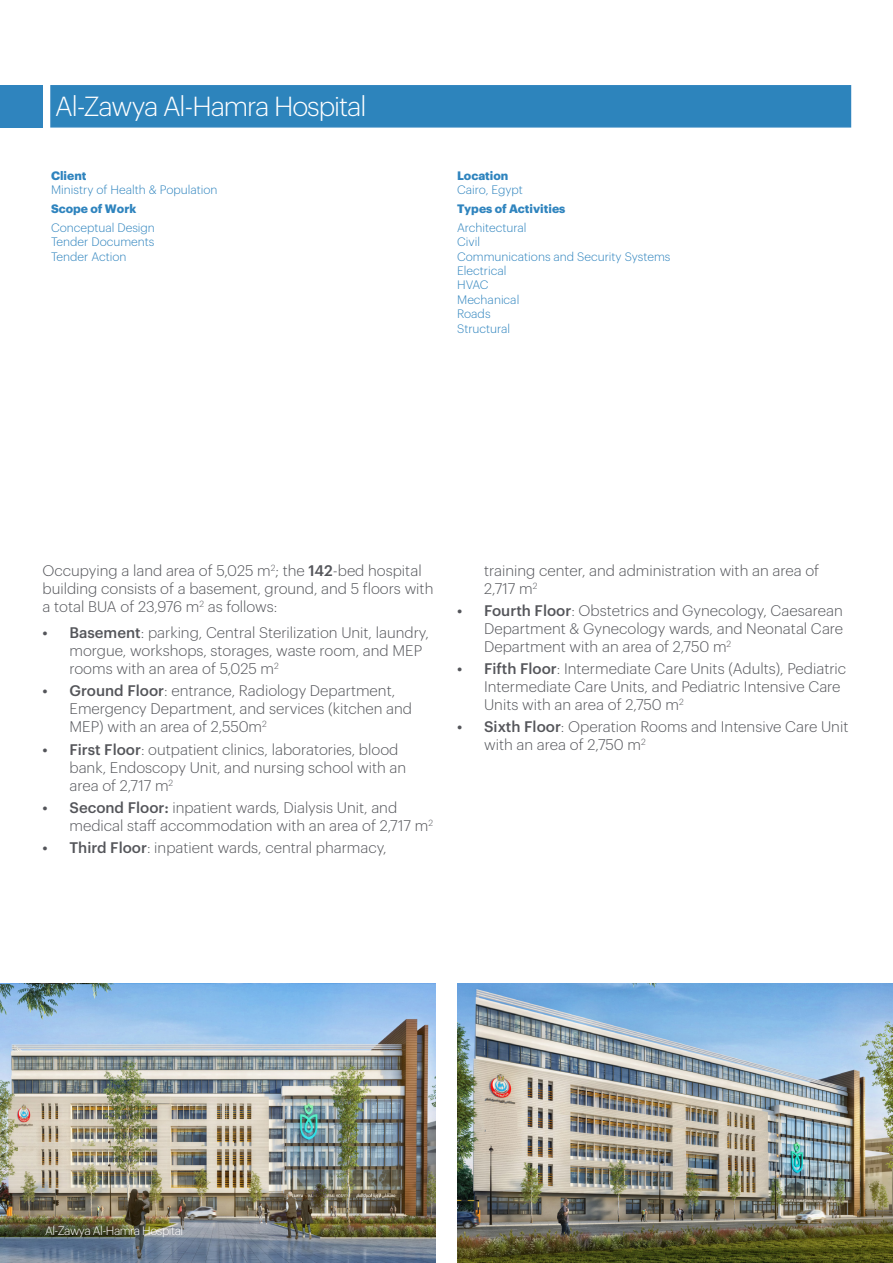
<style>
.page{position:relative;width:893px;height:1263px;background:#fff}
.page>*{position:absolute;margin:0;border:0;box-sizing:border-box;transform-origin:0 0}
.t1{font:300 27px "Graphik";letter-spacing:-.04em;color:#fff}
.t2{font:300 15px/18px "Graphik";color:#54555a}
.t3{font:300 12px "Graphik";color:#2f84be}
.t4{font:700 12px "Graphik";color:#2f84be}
.t5{font:300 12px "Graphik";letter-spacing:-.04em;color:#fff}
.s1{font-weight:500}
</style>
<div class="page">
<div style="left:0;top:85px;width:43px;height:43px;background:#2f84be"></div>
<div style="left:50px;top:85px;width:801px;height:43px;background:#2d84bc;border:2px solid #2f84be"></div>
<img style="left:0;top:983px;width:436px;height:280px">
<img style="left:457px;top:983px;width:436px;height:280px">
<p class="t1" style="left:55px;top:86px;width:313px">Al-Zawya Al-Hamra Hospital</p>
<p class="t4" style="left:51px;top:166px;width:37px">Client</p>
<p class="t3" style="left:51px;top:181px;width:168px">Ministry of Health &amp; Population</p>
<p class="t4" style="left:51px;top:199px;width:87px">Scope of Work</p>
<p class="t3" style="left:51px;top:219px;width:105px">Conceptual Design</p>
<p class="t3" style="left:51px;top:233px;width:105px">Tender Documents</p>
<p class="t3" style="left:51px;top:247px;width:77px">Tender Action</p>
<p class="t4" style="left:457px;top:166px;width:53px">Location</p>
<p class="t3" style="left:457px;top:181px;width:67px">Cairo, Egypt</p>
<p class="t4" style="left:457px;top:199px;width:110px">Types of Activities</p>
<p class="t3" style="left:457px;top:219px;width:71px">Architectural</p>
<p class="t3" style="left:457px;top:233px;width:24px">Civil</p>
<p class="t3" style="left:457px;top:247px;width:215px">Communications and Security Systems</p>
<p class="t3" style="left:457px;top:262px;width:51px">Electrical</p>
<p class="t3" style="left:457px;top:276px;width:33px">HVAC</p>
<p class="t3" style="left:457px;top:291px;width:64px">Mechanical</p>
<p class="t3" style="left:457px;top:305px;width:35px">Roads</p>
<p class="t3" style="left:457px;top:319px;width:55px">Structural</p>
<p class="t2" style="left:43px;top:560px;width:392px">Occupying a land area of 5,025 m<sup>2</sup>; the <span class="s1">142</span>-bed hospital building consists of a basement, ground, and 5 floors with a total BUA of 23,976 m<sup>2</sup> as follows:</p>
<p class="t2" style="left:70px;top:622px;width:361px;text-indent:-27px"><span class="s1">• Basement</span>: parking, Central Sterilization Unit, laundry, morgue, workshops, storages, waste room, and MEP rooms with an area of 5,025 m<sup>2</sup></p>
<p class="t2" style="left:70px;top:681px;width:344px;text-indent:-27px"><span class="s1">• Ground Floor</span>: entrance, Radiology Department,<br>Emergency Department, and services (kitchen and<br>MEP) with an area of 2,550m<sup>2</sup></p>
<p class="t2" style="left:70px;top:739px;width:338px;text-indent:-27px"><span class="s1">• First Floor</span>: outpatient clinics, laboratories, blood bank, Endoscopy Unit, and nursing school with an area of 2,717 m<sup>2</sup></p>
<p class="t2" style="left:70px;top:797px;width:365px;text-indent:-27px"><span class="s1">• Second Floor:</span> inpatient wards, Dialysis Unit, and medical staff accommodation with an area of 2,717 m<sup>2</sup></p>
<p class="t2" style="left:43px;top:837px;width:346px"><span class="s1">• Third Floor</span>: inpatient wards, central pharmacy,</p>
<p class="t2" style="left:484px;top:560px;width:337px">training center, and administration with an area of<br>2,717 m<sup>2</sup></p>
<p class="t2" style="left:484px;top:600px;width:361px;text-align:justify;text-indent:-27px"><span class="s1">• Fourth Floor</span>: Obstetrics and Gynecology, Caesarean Department &amp; Gynecology wards, and Neonatal Care Department with an area of 2,750 m<sup>2</sup></p>
<p class="t2" style="left:484px;top:658px;width:364px;text-indent:-27px"><span class="s1">• Fifth Floor</span>: Intermediate Care Units (Adults), Pediatric<br>Intermediate Care Units, and Pediatric Intensive Care<br>Units with an area of 2,750 m<sup>2</sup></p>
<p class="t2" style="left:484px;top:717px;width:366px;text-indent:-27px"><span class="s1">• Sixth Floor</span>: Operation Rooms and Intensive Care Unit with an area of 2,750 m<sup>2</sup></p>
<p class="t5" style="left:45px;top:1221px;width:140px">Al-Zawya Al-Hamra Hospital</p>
</div>
